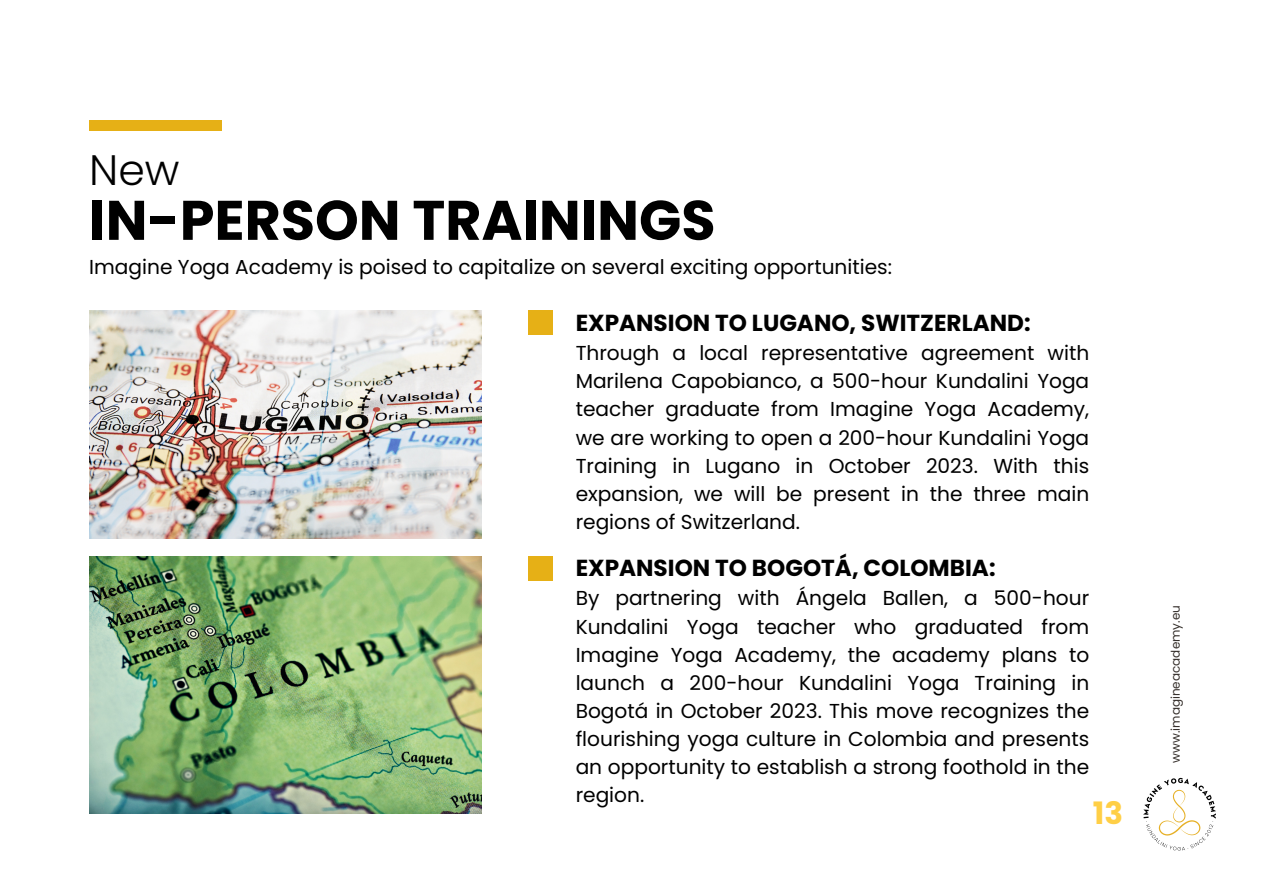
<style>
.page{position:relative;width:1263px;height:894px;background:#fff}
.page>*{position:absolute;margin:0;border:0;box-sizing:border-box;transform-origin:0 0}
.t1{font:700 55.65px "Poppins";color:#000}
.t2{font:300 42.6px "Poppins";color:#000}
.t3{font:700 30.75px "Poppins";color:#ffcf46}
.t4{font:700 23.1px "Poppins";color:#000}
.t5{font:20.1px/28px "Poppins";color:#000;text-align:justify}
.t6{font:12px "Poppins";color:#36302c}
</style>
<div class="page">
<div style="left:89px;top:120px;width:133px;height:11px;background:#e6b016"></div>
<div style="left:529px;top:310px;width:24px;height:25px;background:#e6b016"></div>
<div style="left:529px;top:556px;width:24px;height:24px;background:#e6b016"></div>
<img style="left:89px;top:556px;width:393px;height:257px">
<svg style="left:1143px;top:777px;width:73px;height:73px"></svg>
<img style="left:89px;top:310px;width:393px;height:228px">
<p class="t2" style="left:89px;top:140px;width:92px">New</p>
<p class="t1" style="left:89px;top:181px;width:628px">IN-PERSON TRAININGS</p>
<p class="t5" style="left:89px;top:252px;width:804px">Imagine Yoga Academy is poised to capitalize on several exciting opportunities:</p>
<p class="t4" style="left:576px;top:306px;width:456px">EXPANSION TO LUGANO, SWITZERLAND:</p>
<p class="t5" style="left:576px;top:339px;width:515px">Through a local representative agreement with Marilena Capobianco, a 500-hour Kundalini Yoga teacher graduate from Imagine Yoga Academy, we are working to open a 200-hour Kundalini Yoga Training in Lugano in October 2023. With this expansion, we will be present in the three main regions of Switzerland.</p>
<p class="t4" style="left:576px;top:551px;width:421px">EXPANSION TO BOGOTÁ, COLOMBIA:</p>
<p class="t5" style="left:576px;top:584px;width:515px">By partnering with Ángela Ballen, a 500-hour Kundalini Yoga teacher who graduated from Imagine Yoga Academy, the academy plans to launch a 200-hour Kundalini Yoga Training in Bogotá in October 2023. This move recognizes the flourishing yoga culture in Colombia and presents an opportunity to establish a strong foothold in the region.</p>
<p class="t3" style="left:1093px;top:791px;width:32px">13</p>
<p class="t6" style="left:1167px;top:762px;width:159px;rotate:-90deg">www.imagineacademy.eu</p>
</div>
